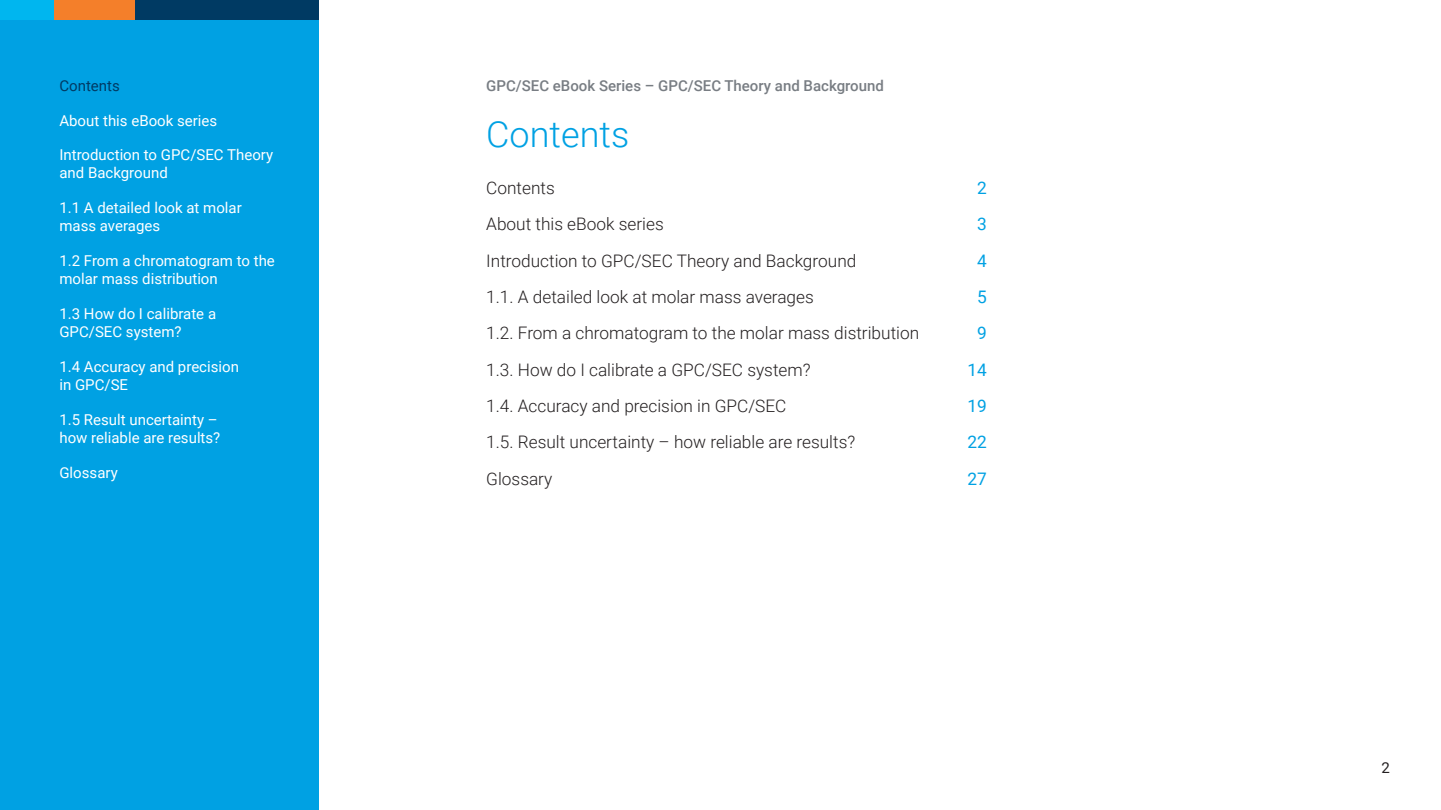
<style>
.page{position:relative;width:1441px;height:810px;background:#fff}
.page>*{position:absolute;margin:0;border:0;box-sizing:border-box;transform-origin:0 0}
.Header_1{font:300 36px "Roboto";color:#00a1e3}
.t1{font:300 17.25px "Roboto";color:#231f20}
.t2{font:17.25px "Roboto";color:#00a1e3}
.Contents{font:15px/18px "Roboto";color:#fff}
.Page_header{font:500 15px "Roboto";color:#787d83}
.Contents-2{font:15px "Roboto";color:#003a63}
.t3{font:15px "Roboto";color:#231f20}
</style>
<div class="page">
<div style="left:0;top:0;width:319px;height:810px;background:#00a1e3"></div>
<div style="left:0;top:0;width:54px;height:20px;background:#00b6ef"></div>
<div style="left:54px;top:0;width:81px;height:20px;background:#f47f2a"></div>
<div style="left:135px;top:0;width:184px;height:20px;background:#003a63"></div>
<p class="Contents-2" style="left:59px;top:75px;width:62px">Contents</p>
<p class="Contents" style="left:59px;top:111px;width:159px">About this eBook series</p>
<p class="Contents" style="left:59px;top:145px;width:215px">Introduction to GPC/SEC Theory and Background</p>
<p class="Contents" style="left:59px;top:198px;width:184px">1.1 A detailed look at molar mass averages</p>
<p class="Contents" style="left:59px;top:251px;width:217px">1.2 From a chromatogram to the molar mass distribution</p>
<p class="Contents" style="left:59px;top:304px;width:158px">1.3 How do I calibrate a<br>GPC/SEC system?</p>
<p class="Contents" style="left:59px;top:357px;width:181px">1.4 Accuracy and precision in GPC/SE</p>
<p class="Contents" style="left:59px;top:410px;width:162px">1.5 Result uncertainty – how reliable are results?</p>
<p class="Contents" style="left:59px;top:463px;width:60px">Glossary</p>
<p class="Page_header" style="left:486px;top:75px;width:399px">GPC/SEC eBook Series – GPC/SEC Theory and Background</p>
<p class="Header_1" style="left:486px;top:109px;width:144px">Contents</p>
<p class="t1" style="left:486px;top:176px;width:70px">Contents</p>
<p class="t2" style="left:977px;top:176px;width:11px">2</p>
<p class="t1" style="left:486px;top:212px;width:179px">About this eBook series</p>
<p class="t2" style="left:977px;top:212px;width:11px">3</p>
<p class="t1" style="left:486px;top:248px;width:371px">Introduction to GPC/SEC Theory and Background</p>
<p class="t2" style="left:977px;top:248px;width:11px">4</p>
<p class="t1" style="left:486px;top:285px;width:329px">1.1. A detailed look at molar mass averages</p>
<p class="t2" style="left:977px;top:285px;width:11px">5</p>
<p class="t1" style="left:486px;top:321px;width:434px">1.2. From a chromatogram to the molar mass distribution</p>
<p class="t2" style="left:977px;top:321px;width:11px">9</p>
<p class="t1" style="left:486px;top:357px;width:326px">1.3. How do I calibrate a GPC/SEC system?</p>
<p class="t2" style="left:967px;top:357px;width:21px">14</p>
<p class="t1" style="left:486px;top:394px;width:302px">1.4. Accuracy and precision in GPC/SEC</p>
<p class="t2" style="left:967px;top:394px;width:21px">19</p>
<p class="t1" style="left:486px;top:430px;width:370px">1.5. Result uncertainty – how reliable are results?</p>
<p class="t2" style="left:967px;top:430px;width:21px">22</p>
<p class="t1" style="left:486px;top:467px;width:68px">Glossary</p>
<p class="t2" style="left:967px;top:467px;width:21px">27</p>
<p class="t3" style="left:1381px;top:757px;width:10px">2</p>
</div>
